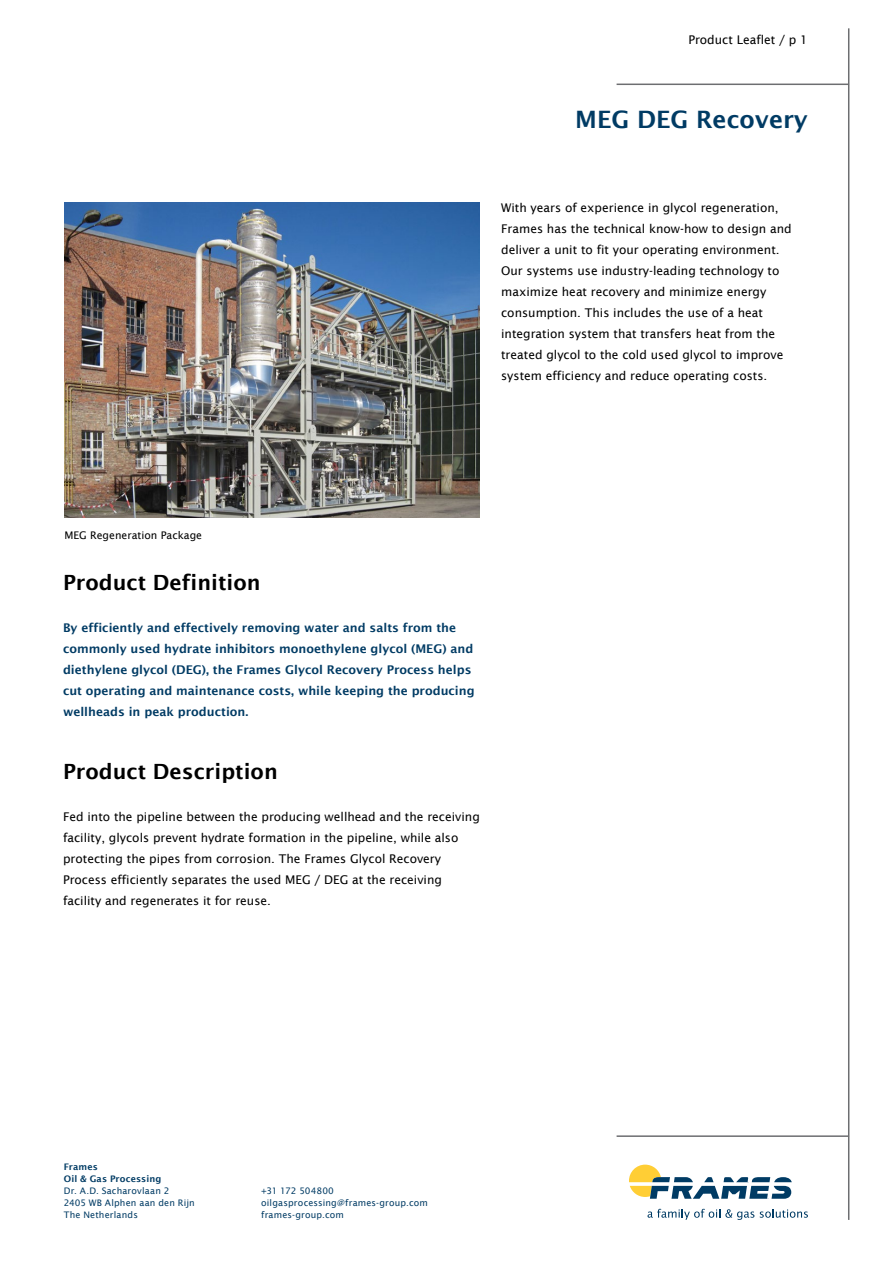
<style>
.page{position:relative;width:893px;height:1263px;background:#fff}
.page>*{position:absolute;margin:0;border:0;box-sizing:border-box;transform-origin:0 0}
.t1{font:600 24px "Lucida Sans";color:#003b64}
.t2{font:600 21px "Lucida Sans";color:#000}
.t3{font:12px/21px "Lucida Sans";color:#000}
.t4{font:600 12px/21px "Lucida Sans";color:#003b64}
.t5{font:10.5px "Lucida Sans";color:#000}
.t6{font:9px/12px "Lucida Sans";letter-spacing:.02em;color:#003b64}
.t7{font:600 9px/12px "Lucida Sans";letter-spacing:.01em;color:#003b64}
</style>
<div class="page">
<hr style="left:848px;top:28px;width:1px;height:1192px;background:#6d6e71">
<hr style="left:617px;top:84px;width:232px;height:1px;background:#6d6e71">
<hr style="left:617px;top:1135px;width:232px;height:2px;background:#6d6e71">
<svg style="left:629px;top:1164px;width:163px;height:35px"></svg>
<svg style="left:647px;top:1209px;width:107px;height:11px"></svg>
<svg style="left:760px;top:1209px;width:48px;height:9px"></svg>
<img style="left:65px;top:203px;width:415px;height:315px">
<p class="t3" style="left:688px;top:29px;width:121px">Product Leaflet / p 1</p>
<h1 class="t1" style="left:575px;top:105px;width:234px">MEG DEG Recovery</h1>
<p class="t3" style="left:501px;top:197px;width:292px">With years of experience in glycol regeneration, Frames has the technical know-how to design and deliver a unit to fit your operating environment.<br>Our systems use industry-leading technology to maximize heat recovery and minimize energy consumption. This includes the use of a heat integration system that transfers heat from the treated glycol to the cold used glycol to improve system efficiency and reduce operating costs.</p>
<p class="t5" style="left:65px;top:529px;width:139px">MEG Regeneration Package</p>
<h2 class="t2" style="left:63px;top:570px;width:199px">Product Definition</h2>
<p class="t4" style="left:63px;top:617px;width:413px">By efficiently and effectively removing water and salts from the commonly used hydrate inhibitors monoethylene glycol (MEG) and diethylene glycol (DEG), the Frames Glycol Recovery Process helps cut operating and maintenance costs, while keeping the producing wellheads in peak production.</p>
<h2 class="t2" style="left:63px;top:759px;width:216px">Product Description</h2>
<p class="t3" style="left:63px;top:806px;width:418px">Fed into the pipeline between the producing wellhead and the receiving facility, glycols prevent hydrate formation in the pipeline, while also protecting the pipes from corrosion. The Frames Glycol Recovery Process efficiently separates the used MEG / DEG at the receiving facility and regenerates it for reuse.</p>
<p class="t7" style="left:64px;top:1161px;width:99px">Frames<br>Oil &amp; Gas Processing</p>
<p class="t6" style="left:64px;top:1185px;width:133px">Dr. A.D. Sacharovlaan 2<br>2405 WB Alphen aan den Rijn<br>The Netherlands</p>
<p class="t6" style="left:261px;top:1185px;width:168px">+31 172 504800 oilgasprocessing@frames-group.com frames-group.com</p>
</div>
